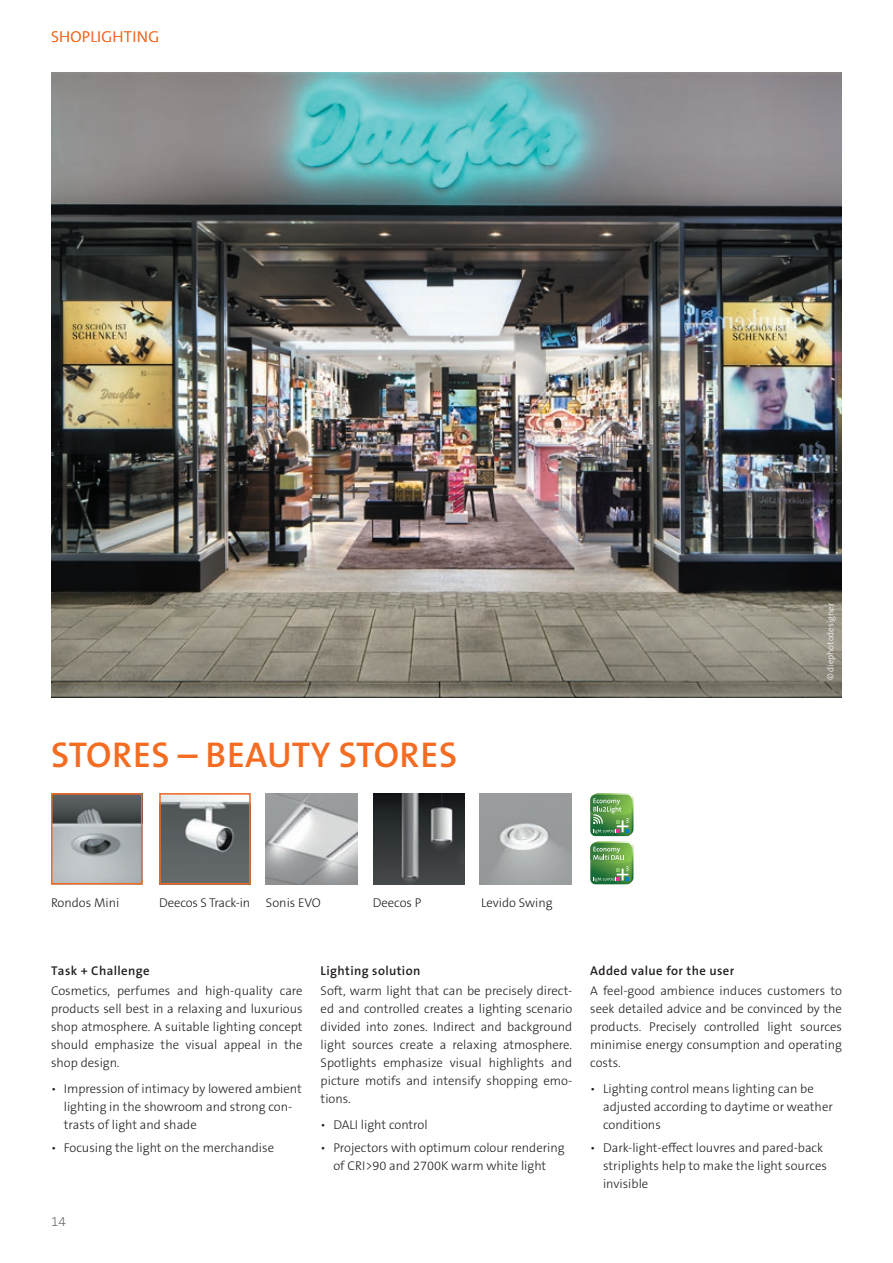
<style>
.page{position:relative;width:893px;height:1263px;background:#fff}
.page>*{position:absolute;margin:0;border:0;box-sizing:border-box;transform-origin:0 0}
.t1{font:600 36px "The Sans B W6";letter-spacing:.015em;color:#f36c22}
.t2{font:300 15.75px "The Sans B W3";letter-spacing:.015em;color:#f36c22}
.t3{font:300 13.5px "The Sans B W3";color:#6c6d70}
.t4{font:300 12.75px/18px "The Sans B W3";color:#231f20;text-align:justify}
.t5{font:600 12.75px "The Sans B W6";letter-spacing:.03em;color:#231f20}
.t6{font:300 9px "The Sans B W3";color:#fff}
</style>
<div class="page">
<img style="left:51px;top:72px;width:791px;height:625px">
<svg style="left:590px;top:793px;width:43px;height:91px"></svg>
<img style="left:266px;top:793px;width:91px;height:91px">
<img style="left:54px;top:796px;width:85px;height:85px">
<div style="left:51px;top:793px;width:91px;height:91px;border:2px solid #f36c22"></div>
<img style="left:373px;top:793px;width:91px;height:91px">
<img style="left:480px;top:793px;width:91px;height:91px">
<img style="left:162px;top:796px;width:86px;height:85px">
<div style="left:159px;top:793px;width:92px;height:91px;border:2px solid #f36c22"></div>
<p class="t2" style="left:51px;top:26px;width:110px">SHOPLIGHTING</p>
<h1 class="t1" style="left:51px;top:731px;width:407px">STORES – BEAUTY STORES</h1>
<p class="t6" style="left:825px;top:680px;width:79px;rotate:-90deg">© diephotodesigner</p>
<p class="t4" style="left:51px;top:893px;width:70px">Rondos Mini</p>
<p class="t4" style="left:159px;top:893px;width:163px">Deecos S Track-in Sonis EVO</p>
<p class="t4" style="left:373px;top:893px;width:50px">Deecos P</p>
<p class="t4" style="left:481px;top:893px;width:73px">Levido Swing</p>
<p class="t5" style="left:51px;top:962px;width:100px">Task + Challenge</p>
<p class="t4" style="left:51px;top:982px;width:253px">Cosmetics, perfumes and high-quality care products sell best in a relaxing and luxurious shop atmosphere. A suitable lighting concept should emphasize the visual appeal in the shop design.</p>
<p class="t4" style="left:64px;top:1080px;width:240px;text-align:left;text-indent:-13px">• Impression of intimacy by lowered ambient lighting in the showroom and strong con&shy;trasts of light and shade</p>
<p class="t4" style="left:51px;top:1138px;width:225px">• Focusing the light on the merchandise</p>
<p class="t3" style="left:51px;top:1213px;width:16px">14</p>
<p class="t5" style="left:321px;top:962px;width:101px">Lighting solution</p>
<p class="t4" style="left:321px;top:982px;width:253px">Soft, warm light that can be precisely direct&shy;ed and controlled creates a lighting scenario divided into zones. Indirect and background light sources create a relaxing atmosphere.<br>Spotlights emphasize visual highlights and picture motifs and intensify shopping emo&shy;tions.</p>
<p class="t4" style="left:321px;top:1116px;width:109px">• DALI light control</p>
<p class="t4" style="left:321px;top:1138px;width:246px;text-align:center">• Projectors with optimum colour rendering of CRI&gt;90 and 2700K warm white light</p>
<p class="t5" style="left:590px;top:962px;width:146px">Added value for the user</p>
<p class="t4" style="left:590px;top:982px;width:253px">A feel-good ambience induces customers to seek detailed advice and be convinced by the products. Precisely controlled light sources minimise energy consumption and operating costs.</p>
<p class="t4" style="left:603px;top:1080px;width:231px;text-align:left;text-indent:-13px">• Lighting control means lighting can be adjusted according to daytime or weather conditions</p>
<p class="t4" style="left:603px;top:1138px;width:225px;text-align:left;text-indent:-13px">• Dark-light-effect louvres and pared-back striplights help to make the light sources invisible</p>
</div>
